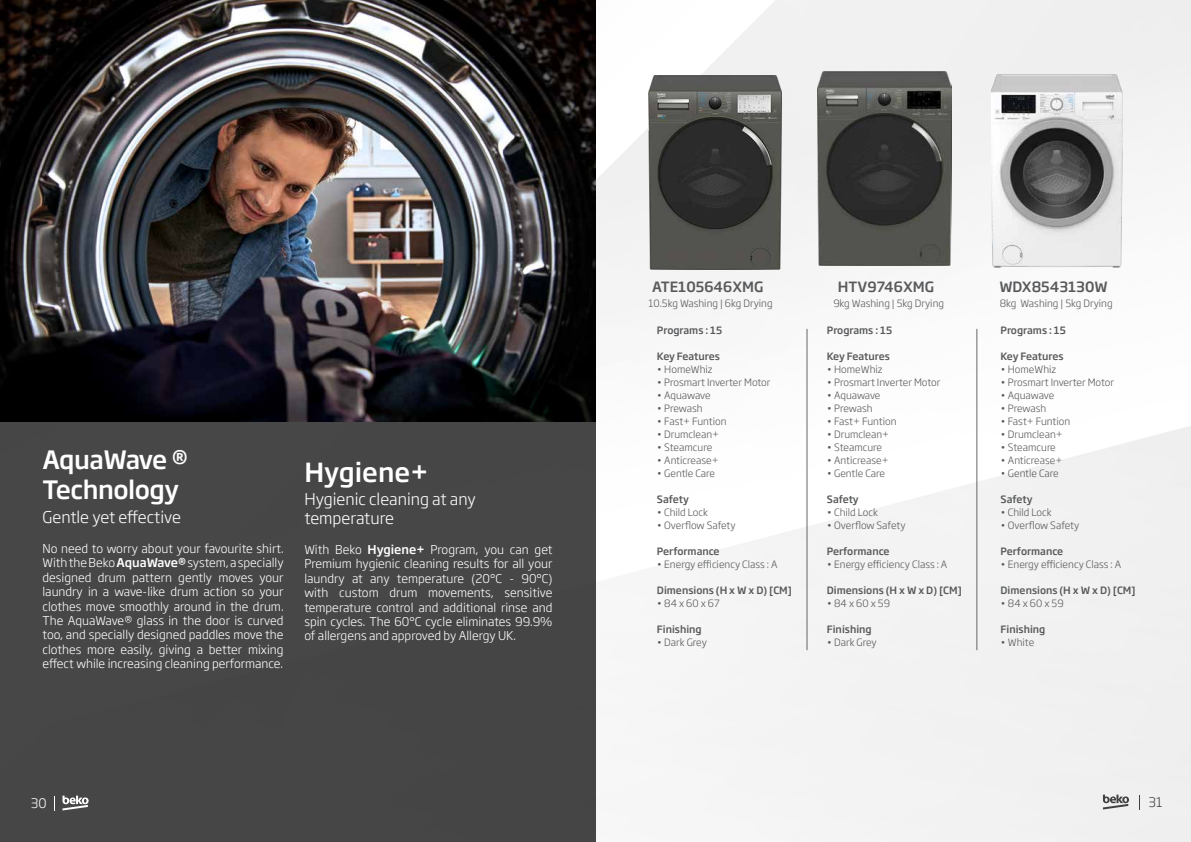
<style>
.page{position:relative;width:1191px;height:842px;background:#fff}
.page>*{position:absolute;margin:0;border:0;box-sizing:border-box;transform-origin:0 0}
.t1{font:500 26px "Soho Gothic Pro";color:#fff}
.t2{font:500 25px/30px "Soho Gothic Pro";letter-spacing:-.02em;color:#fff}
.t3{font:300 16px/19.2px "Soho Gothic Pro";color:#fff}
.t4{font:500 14px "Soho Gothic Pro";color:#58595b}
.t5{font:300 13px "Soho Gothic Pro";color:#fff}
.t6{font:300 13px "Soho Gothic Pro";color:#414042}
.t7{font:300 12px/14.4px "Soho Gothic Pro";color:#fff;text-align:justify}
.t8{font:300 10px "Soho Gothic Pro";color:#58595b}
.t9{font:500 10px "Soho Gothic Pro";color:#58595b}
.s1{font-weight:500}
.s2{color:#414042}
</style>
<div class="page">
<img style="left:596px;top:0;width:595px;height:842px">
<svg style="left:1103px;top:795px;width:26px;height:14px"></svg>
<svg style="left:1138px;top:795px;width:1px;height:14px"></svg>
<hr style="left:595px;top:0;width:1px;height:842px;background:#414042">
<div style="left:0;top:421px;width:595px;height:421px;background:#464646"></div>
<svg style="left:54px;top:795px;width:43px;height:15px"></svg>
<img style="left:0;top:0;width:595px;height:421px">
<img style="left:818px;top:71px;width:133px;height:194px">
<hr style="left:976px;top:329px;width:1px;height:321px;background:#414042">
<hr style="left:806px;top:329px;width:1px;height:321px;background:#414042">
<img style="left:992px;top:74px;width:130px;height:193px">
<img style="left:648px;top:75px;width:133px;height:194px">
<h2 class="t2" style="left:43px;top:443px;width:147px">AquaWave ®<br>Technology</h2>
<h3 class="t3" style="left:43px;top:506px;width:140px">Gentle yet effective</h3>
<p class="t7" style="left:43px;top:541px;width:242px">No need to worry about your favourite shirt.<br>With the Beko <span class="s1">AquaWave®</span> system, a specially designed drum pattern gently moves your laundry in a wave-like drum action so your clothes move smoothly around in the drum.<br>The AquaWave® glass in the door is curved too, and specially designed paddles move the clothes more easily, giving a better mixing effect while increasing cleaning performance.</p>
<h1 class="t1" style="left:304px;top:452px;width:125px">Hygiene+</h1>
<h3 class="t3" style="left:304px;top:488px;width:173px">Hygienic cleaning at any temperature</h3>
<p class="t7" style="left:304px;top:542px;width:250px">With Beko <span class="s1">Hygiene+</span> Program, you can get Premium hygienic cleaning results for all your laundry at any temperature (20°C - 90°C) with custom drum movements, sensitive temperature control and additional rinse and spin cycles. The 60°C cycle eliminates 99.9% of allergens and approved by Allergy UK.</p>
<p class="t4" style="left:652px;top:275px;width:113px">ATE105646XMG</p>
<p class="t4" style="left:838px;top:275px;width:98px">HTV9746XMG</p>
<p class="t8" style="left:648px;top:295px;width:126px">10.5kg Washing | 6kg Drying</p>
<p class="t8" style="left:833px;top:295px;width:112px">9kg Washing | 5kg Drying</p>
<p class="t4" style="left:999px;top:275px;width:110px">WDX8543130W</p>
<p class="t8" style="left:999px;top:295px;width:114px">8kg Washing | 5kg Drying</p>
<p class="t9" style="left:657px;top:323px;width:67px">Programs : 15</p>
<p class="t9" style="left:657px;top:349px;width:65px">Key Features</p>
<p class="t8" style="left:657px;top:362px;width:57px">• HomeWhiz</p>
<p class="t8" style="left:657px;top:375px;width:115px">• Prosmart Inverter Motor</p>
<p class="t8" style="left:657px;top:388px;width:55px">• Aquawave</p>
<p class="t8" style="left:657px;top:401px;width:47px">• Prewash</p>
<p class="t8" style="left:657px;top:414px;width:71px">• Fast+ Funtion</p>
<p class="t8" style="left:657px;top:427px;width:64px">• Drumclean+</p>
<p class="t8" style="left:657px;top:440px;width:57px">• Steamcure</p>
<p class="t8" style="left:657px;top:453px;width:63px">• Anticrease+</p>
<p class="t8" style="left:657px;top:466px;width:60px">• Gentle Care</p>
<p class="t9" style="left:657px;top:492px;width:33px">Safety</p>
<p class="t8" style="left:657px;top:505px;width:53px">• Child Lock</p>
<p class="t8" style="left:657px;top:518px;width:80px">• Overflow Safety</p>
<p class="t9" style="left:657px;top:544px;width:64px">Performance</p>
<p class="t8" style="left:657px;top:557px;width:122px">• Energy efficiency Class : A</p>
<p class="t9" style="left:657px;top:583px;width:137px">Dimensions (H x W x D) [CM]</p>
<p class="t8" style="left:657px;top:596px;width:64px">• 84 x 60 x 67</p>
<p class="t9" style="left:657px;top:622px;width:46px">Finishing</p>
<p class="t8" style="left:657px;top:635px;width:51px">• Dark Grey</p>
<p class="t9" style="left:827px;top:323px;width:67px">Programs : 15</p>
<p class="t9" style="left:827px;top:349px;width:65px">Key Features</p>
<p class="t8" style="left:827px;top:362px;width:57px">• HomeWhiz</p>
<p class="t8" style="left:827px;top:375px;width:115px">• Prosmart Inverter Motor</p>
<p class="t8" style="left:827px;top:388px;width:55px">• Aquawave</p>
<p class="t8" style="left:827px;top:401px;width:47px">• Prewash</p>
<p class="t8" style="left:827px;top:414px;width:71px">• Fast+ Funtion</p>
<p class="t8" style="left:827px;top:427px;width:64px">• Drumclean+</p>
<p class="t8" style="left:827px;top:440px;width:57px">• Steamcure</p>
<p class="t8" style="left:827px;top:453px;width:63px">• Anticrease+</p>
<p class="t8" style="left:827px;top:466px;width:60px">• Gentle Care</p>
<p class="t9" style="left:827px;top:492px;width:33px">Safety</p>
<p class="t8" style="left:827px;top:505px;width:53px">• Child Lock</p>
<p class="t8" style="left:827px;top:518px;width:80px">• Overflow Safety</p>
<p class="t9" style="left:827px;top:544px;width:64px">Performance</p>
<p class="t8" style="left:827px;top:557px;width:122px">• Energy efficiency Class : A</p>
<p class="t9" style="left:827px;top:583px;width:137px">Dimensions (H x W x D) [CM]</p>
<p class="t8" style="left:827px;top:596px;width:65px">• 84 x 60 x 59</p>
<p class="t9" style="left:827px;top:622px;width:46px">Finishing</p>
<p class="t8" style="left:827px;top:635px;width:51px">• Dark Grey</p>
<p class="t9" style="left:1000px;top:323px;width:67px">Programs : 15</p>
<p class="t9" style="left:1000px;top:349px;width:65px">Key Features</p>
<p class="t8" style="left:1000px;top:362px;width:57px">• HomeWhiz</p>
<p class="t8" style="left:1000px;top:375px;width:115px">• Prosmart Inverter Motor</p>
<p class="t8" style="left:1000px;top:388px;width:55px">• Aquawave</p>
<p class="t8" style="left:1000px;top:401px;width:47px">• Prewash</p>
<p class="t8" style="left:1000px;top:414px;width:71px">• Fast+ Funtion</p>
<p class="t8" style="left:1000px;top:427px;width:64px">• Drumclean+</p>
<p class="t8" style="left:1000px;top:440px;width:57px">• Steamcure</p>
<p class="t8" style="left:1000px;top:453px;width:63px">• Anticrease+</p>
<p class="t8" style="left:1000px;top:466px;width:60px">• Gentle Care</p>
<p class="t9" style="left:1000px;top:492px;width:33px">Safety</p>
<p class="t8" style="left:1000px;top:505px;width:53px">• Child Lock</p>
<p class="t8" style="left:1000px;top:518px;width:80px">• Overflow Safety</p>
<p class="t9" style="left:1000px;top:544px;width:64px">Performance</p>
<p class="t8" style="left:1000px;top:557px;width:122px">• Energy efficiency Class : A</p>
<p class="t9" style="left:1000px;top:583px;width:137px">Dimensions (H x W x D) [CM]</p>
<p class="t8" style="left:1000px;top:596px;width:65px">• 84 x 60 x 59</p>
<p class="t9" style="left:1000px;top:622px;width:46px">Finishing</p>
<p class="t8" style="left:1000px;top:635px;width:35px">• White</p>
<p class="t5" style="left:31px;top:793px;width:24px">30<span class="s2">30</span></p>
<p class="t6" style="left:1148px;top:792px;width:16px">31</p>
</div>
